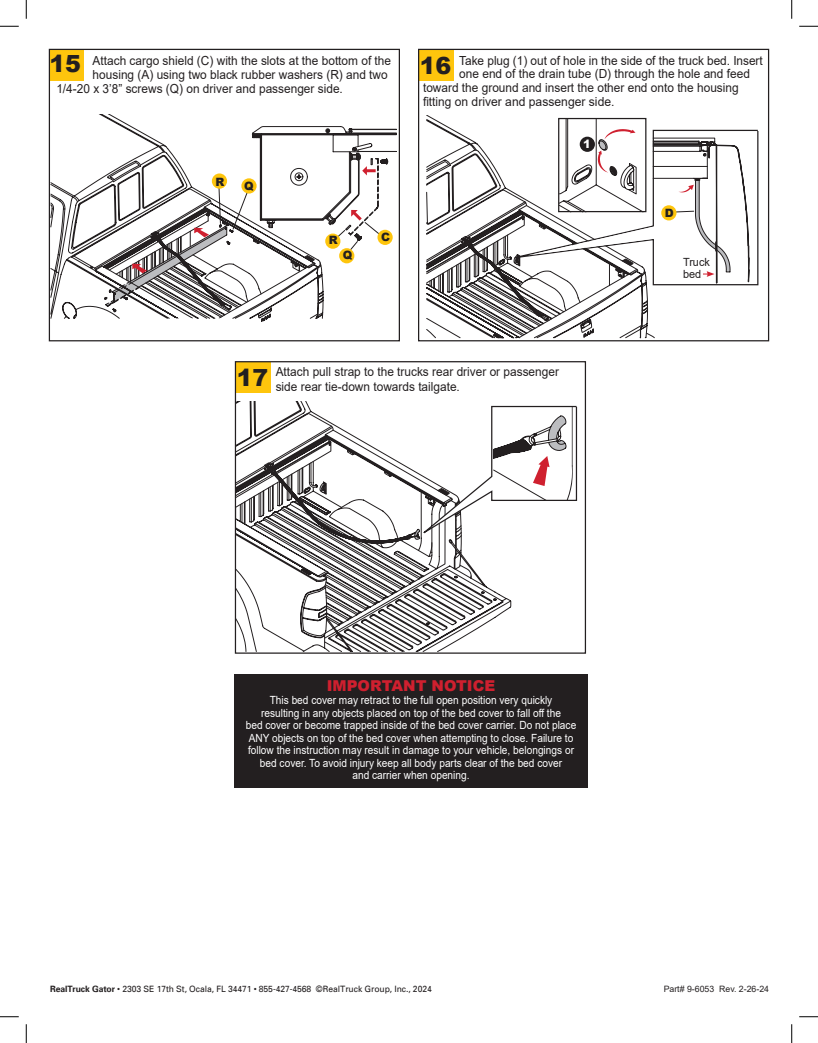
<style>
.page{position:relative;width:818px;height:1043px;background:#fff}
.page>*{position:absolute;margin:0;border:0;box-sizing:border-box;transform-origin:0 0}
.t1{font:900 23.62px "Arial";color:#231f20}
.t2{font:900 15px "Arial";color:#cf202f}
.t3{font:12.5px/15px "Arial";color:#231f20;scale:.95 1}
.t4{font:900 11.5px "Arial";color:#231f20}
.t5{font:900 11.5px "Arial";color:#fff}
.t6{font:11.25px/12.5px "Arial";color:#fff;text-align:center;scale:.9 1}
.t7{font:11.25px/12.5px "Arial";color:#231f20}
.t8{font:8.75px "Univers";letter-spacing:-.01em;color:#231f20}
.t9{font:8.75px "Arial";color:#231f20}
.s1{font-weight:700}
</style>
<div class="page">
<svg style="left:471px;top:582px;width:40px;height:51px"></svg>
<svg style="left:392px;top:582px;width:79px;height:69px"></svg>
<svg style="left:237px;top:582px;width:155px;height:69px"></svg>
<div style="left:558px;top:118px;width:88px;height:94px;border:1px solid #231f20"></div>
<svg style="left:749px;top:129px;width:10px;height:157px"></svg>
<div style="left:419px;top:50px;width:34px;height:31px;background:#fec50d"></div>
<div style="left:234px;top:674px;width:353px;height:114px;background:#231f20"></div>
<svg style="left:51px;top:114px;width:80px;height:205px"></svg>
<div style="left:50px;top:50px;width:34px;height:31px;background:#fec50d"></div>
<svg style="left:68px;top:126px;width:681px;height:456px"></svg>
<svg style="left:0;top:25px;width:19px;height:2px"></svg>
<svg style="left:799px;top:25px;width:19px;height:2px"></svg>
<svg style="left:0;top:1016px;width:19px;height:1px"></svg>
<svg style="left:799px;top:1016px;width:19px;height:1px"></svg>
<svg style="left:25px;top:0;width:2px;height:19px"></svg>
<svg style="left:25px;top:1024px;width:2px;height:18px"></svg>
<svg style="left:791px;top:0;width:1px;height:19px"></svg>
<svg style="left:791px;top:1024px;width:1px;height:18px"></svg>
<h1 class="t1" style="left:49px;top:47px;width:33px">15</h1>
<p class="t3" style="left:93px;top:53px;width:316px">Attach cargo shield (C) with the slots at the bottom of the</p>
<p class="t3" style="left:93px;top:67px;width:312px">housing (A) using two black rubber washers (R) and two</p>
<p class="t3" style="left:56px;top:81px;width:303px">1/4-20 x 3’8” screws (Q) on driver and passenger side.</p>
<p class="t4" style="left:215px;top:173px;width:10px">R</p>
<p class="t4" style="left:244px;top:177px;width:11px">Q</p>
<p class="t4" style="left:329px;top:232px;width:10px">R</p>
<p class="t4" style="left:343px;top:246px;width:11px">Q</p>
<p class="t4" style="left:381px;top:228px;width:10px">C</p>
<p class="t3" style="left:459px;top:53px;width:321px">Take plug (1) out of hole in the side of the truck bed. Insert</p>
<p class="t3" style="left:459px;top:66px;width:307px">one end of the drain tube (D) through the hole and feed</p>
<p class="t3" style="left:423px;top:80px;width:334px">toward the ground and insert the other end onto the housing</p>
<p class="t3" style="left:423px;top:94px;width:203px">fitting on driver and passenger side.</p>
<h1 class="t1" style="left:419px;top:48px;width:33px">16</h1>
<p class="t5" style="left:583px;top:135px;width:9px">1</p>
<p class="t4" style="left:664px;top:205px;width:10px">D</p>
<p class="t7" style="left:683px;top:255px;width:28px">Truck bed</p>
<h1 class="t1" style="left:237px;top:360px;width:33px">17</h1>
<p class="t3" style="left:276px;top:364px;width:300px">Attach pull strap to the trucks rear driver or passenger side rear tie-down towards tailgate.</p>
<p class="t2" style="left:327px;top:674px;width:170px">IMPORTANT NOTICE</p>
<p class="t6" style="left:246px;top:694px;width:369px">This bed cover may retract to the full open position very quickly<br>resulting in any objects placed on top of the bed cover to fall off the<br>bed cover or become trapped inside of the bed cover carrier. Do not place ANY objects on top of the bed cover when attempting to close. Failure to follow the instruction may result in damage to your vehicle, belongings or bed cover. To avoid injury keep all body parts clear of the bed cover<br>and carrier when opening.</p>
<p class="t8" style="left:50px;top:985px;width:383px"><span class="s1">RealTruck Gator</span> • 2303 SE 17th St, Ocala, FL 34471 • 855-427-4568 ©RealTruck Group, Inc., 2024</p>
<p class="t9" style="left:663px;top:983px;width:107px">Part# 9-6053 Rev. 2-26-24</p>
</div>
